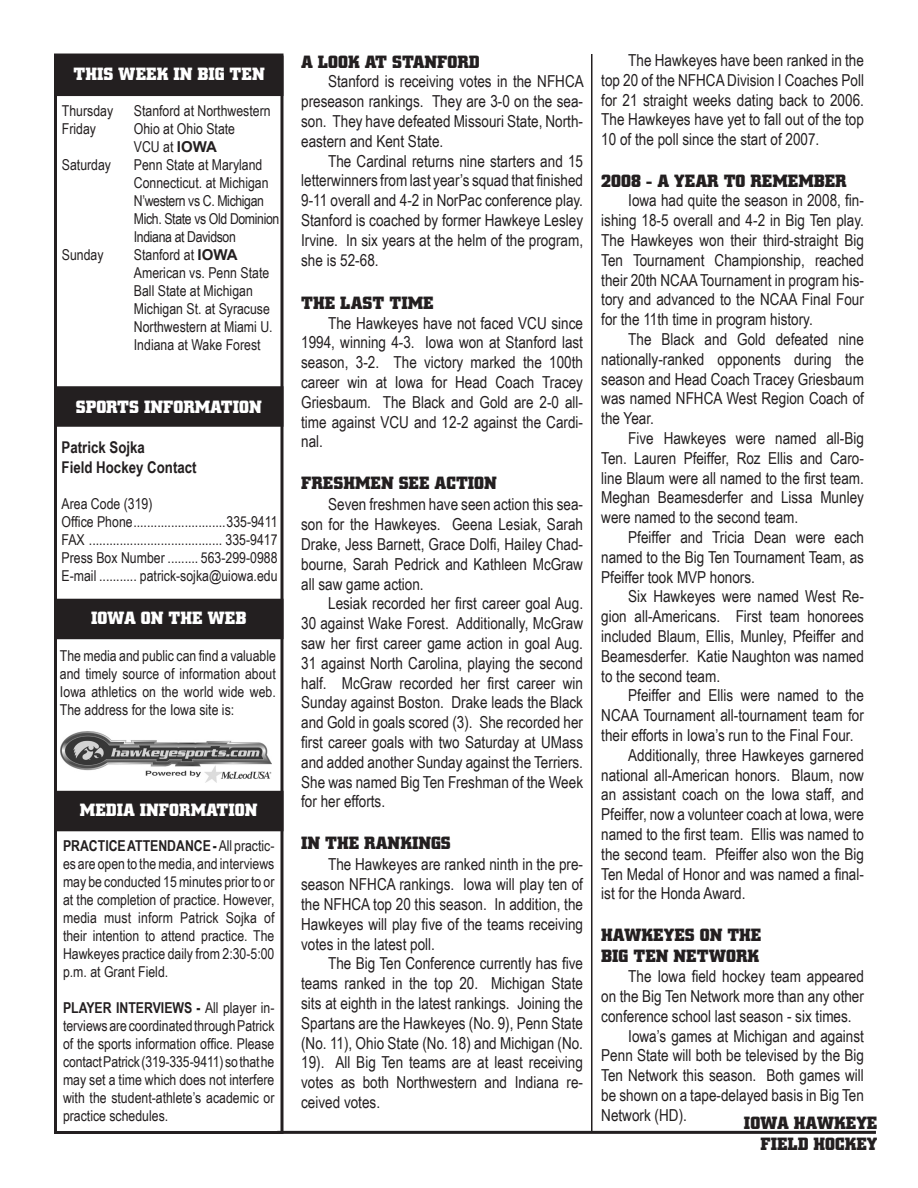
<style>
.page{position:relative;width:918px;height:1188px;background:#fff}
.page>*{position:absolute;margin:0;border:0;box-sizing:border-box;transform-origin:0 0}
.t1{font:700 18px "Square Slabserif 711 BT";color:#231f20}
.t2{font:700 18px "Square Slabserif 711 BT";color:#fff}
.t3{font:16.5px/19.8px "Arial Narrow";color:#231f20;text-align:justify}
.t4{font:700 16.2px "Arial Narrow";color:#231f20}
.t5{font:15px/18px "Arial Narrow";color:#231f20;text-align:justify}
.t6{font:15px "Arial Narrow";letter-spacing:-.025em;color:#231f20}
.s1{font-family:"Arial";font-weight:700}
.s2{font-weight:700}
</style>
<div class="page">
<div style="left:54px;top:54px;width:230px;height:1080px;border:3px solid #231f20"></div>
<div style="left:57px;top:59px;width:223px;height:34px;background:#231f20"></div>
<div style="left:54px;top:56px;width:230px;height:40px;border:6px solid #231f20"></div>
<div style="left:57px;top:389px;width:223px;height:35px;background:#231f20"></div>
<div style="left:54px;top:386px;width:230px;height:41px;border:6px solid #231f20"></div>
<div style="left:57px;top:794px;width:223px;height:34px;background:#231f20"></div>
<div style="left:54px;top:791px;width:230px;height:40px;border:6px solid #231f20"></div>
<div style="left:57px;top:602px;width:223px;height:34px;background:#231f20"></div>
<div style="left:54px;top:599px;width:230px;height:40px;border:6px solid #231f20"></div>
<hr style="left:277px;top:1131px;width:599px;height:3px;background:#231f20">
<img style="left:61px;top:731px;width:211px;height:52px">
<hr style="left:591px;top:54px;width:1px;height:1077px;background:#231f20">
<p class="t2" style="left:73px;top:62px;width:22px">THIS</p>
<p class="t2" style="left:118px;top:62px;width:147px">WEEK IN BIG TEN</p>
<p class="t5" style="left:62px;top:101px;width:53px">Thursday</p>
<p class="t5" style="left:134px;top:101px;width:138px">Stanford at Northwestern</p>
<p class="t5" style="left:62px;top:119px;width:36px">Friday</p>
<p class="t5" style="left:134px;top:119px;width:103px">Ohio at Ohio State</p>
<p class="t5" style="left:134px;top:137px;width:85px">VCU at <span class="s1">IOWA</span></p>
<p class="t5" style="left:62px;top:155px;width:51px">Saturday</p>
<p class="t5" style="left:134px;top:155px;width:130px">Penn State at Maryland</p>
<p class="t5" style="left:134px;top:173px;width:136px">Connecticut. at Michigan</p>
<p class="t6" style="left:134px;top:190px;width:132px">N’western vs C. Michigan</p>
<p class="t6" style="left:134px;top:208px;width:147px">Mich. State vs Old Dominion</p>
<p class="t6" style="left:134px;top:226px;width:103px">Indiana at Davidson</p>
<p class="t5" style="left:62px;top:245px;width:43px">Sunday</p>
<p class="t5" style="left:134px;top:245px;width:105px">Stanford at <span class="s1">IOWA</span></p>
<p class="t5" style="left:134px;top:263px;width:137px">American vs. Penn State</p>
<p class="t5" style="left:134px;top:281px;width:120px">Ball State at Michigan</p>
<p class="t5" style="left:134px;top:299px;width:138px">Michigan St. at Syracuse</p>
<p class="t5" style="left:134px;top:317px;width:140px">Northwestern at Miami U.</p>
<p class="t5" style="left:134px;top:335px;width:128px">Indiana at Wake Forest</p>
<p class="t2" style="left:76px;top:395px;width:43px">SPORTS</p>
<p class="t2" style="left:144px;top:395px;width:118px">INFORMATION</p>
<p class="t4" style="left:62px;top:435px;width:85px">Patrick Sojka</p>
<p class="t4" style="left:62px;top:455px;width:137px">Field Hockey Contact</p>
<p class="t5" style="left:62px;top:494px;width:92px">Area Code (319)</p>
<p class="t5" style="left:62px;top:512px;width:217px">Office Phone...........................335-9411</p>
<p class="t5" style="left:62px;top:530px;width:217px">FAX ....................................... 335-9417</p>
<p class="t5" style="left:62px;top:548px;width:217px">Press Box Number ......... 563-299-0988</p>
<p class="t5" style="left:62px;top:566px;width:217px">E-mail ........... patrick-sojka@uiowa.edu</p>
<p class="t2" style="left:91px;top:606px;width:157px">IOWA ON THE WEB</p>
<p class="t5" style="left:60px;top:646px;width:218px">The media and public can find a valuable and timely source of information about Iowa athletics on the world wide web.<br>The address for the Iowa site is:</p>
<p class="t2" style="left:80px;top:799px;width:178px">MEDIA INFORMATION</p>
<p class="t5" style="left:63px;top:836px;width:213px"><span class="s2">PRACTICE ATTENDANCE -</span> All practic&shy;es are open to the media, and interviews may be conducted 15 minutes prior to or at the completion of practice. However, media must inform Patrick Sojka of their intention to attend practice. The Hawkeyes practice daily from 2:30-5:00 p.m. at Grant Field.</p>
<p class="t5" style="left:63px;top:998px;width:213px"><span class="s2">PLAYER INTERVIEWS -</span> All player in&shy;terviewsarecoordinatedthroughPatrick of the sports information office. Please contactPatrick(319-335-9411)sothathe may set a time which does not interfere with the student-athlete’s academic or practice schedules.</p>
<p class="t1" style="left:301px;top:50px;width:29px">A LOOK</p>
<p class="t1" style="left:365px;top:50px;width:116px">AT STANFORD</p>
<p class="t3" style="left:301px;top:71px;width:284px;text-indent:27px">Stanford is receiving votes in the NFHCA preseason rankings. They are 3-0 on the sea&shy;son. They have defeated Missouri State, North&shy;eastern and Kent State.</p>
<p class="t3" style="left:301px;top:150px;width:283px;text-indent:27px">The Cardinal returns nine starters and 15 letterwinners fromlast year’s squad that finished 9-11 overall and 4-2 in NorPac conference play.<br>Stanford is coached by former Hawkeye Lesley Irvine. In six years at the helm of the program, she is 52-68.</p>
<p class="t1" style="left:301px;top:292px;width:121px">THE LAST TIME</p>
<p class="t3" style="left:301px;top:312px;width:283px;text-indent:27px">The Hawkeyes have not faced VCU since 1994, winning 4-3. Iowa won at Stanford last season, 3-2. The victory marked the 100th career win at Iowa for Head Coach Tracey Griesbaum. The Black and Gold are 2-0 all&shy;time against VCU and 12-2 against the Cardi&shy;nal.</p>
<p class="t1" style="left:301px;top:472px;width:197px">FRESHMEN SEE ACTION</p>
<p class="t3" style="left:301px;top:494px;width:283px;text-indent:27px">Seven freshmen have seen action this sea&shy;son for the Hawkeyes. Geena Lesiak, Sarah Drake, Jess Barnett, Grace Dolfi, Hailey Chad&shy;bourne, Sarah Pedrick and Kathleen McGraw all saw game action.</p>
<p class="t3" style="left:301px;top:593px;width:283px;text-indent:27px">Lesiak recorded her first career goal Aug.<br>30 against Wake Forest. Additionally, McGraw saw her first career game action in goal Aug.<br>31 against North Carolina, playing the second half. McGraw recorded her first career win Sunday against Boston. Drake leads the Black and Gold in goals scored (3). She recorded her first career goals with two Saturday at UMass and added another Sunday against the Terriers.<br>She was named Big Ten Freshman of the Week for her efforts.</p>
<p class="t1" style="left:301px;top:832px;width:151px">IN THE RANKINGS</p>
<p class="t3" style="left:301px;top:854px;width:283px;text-indent:27px">The Hawkeyes are ranked ninth in the pre&shy;season NFHCA rankings. Iowa will play ten of the NFHCA top 20 this season. In addition, the Hawkeyes will play five of the teams receiving votes in the latest poll.</p>
<p class="t3" style="left:301px;top:953px;width:283px;text-indent:27px">The Big Ten Conference currently has five teams ranked in the top 20. Michigan State sits at eighth in the latest rankings. Joining the Spartans are the Hawkeyes (No. 9), Penn State (No. 11), Ohio State (No. 18) and Michigan (No.<br>19). All Big Ten teams are at least receiving votes as both Northwestern and Indiana re&shy;ceived votes.</p>
<p class="t3" style="left:601px;top:50px;width:264px;text-indent:27px">The Hawkeyes have been ranked in the top 20 of the NFHCA Division I Coaches Poll for 21 straight weeks dating back to 2006.<br>The Hawkeyes have yet to fall out of the top 10 of the poll since the start of 2007.</p>
<p class="t1" style="left:601px;top:169px;width:174px">2008 - A YEAR TO REMEMBE</p>
<p class="t1" style="left:835px;top:169px;width:13px">R</p>
<p class="t3" style="left:601px;top:190px;width:264px;text-indent:27px">Iowa had quite the season in 2008, fin&shy;ishing 18-5 overall and 4-2 in Big Ten play.<br>The Hawkeyes won their third-straight Big Ten Tournament Championship, reached their 20th NCAA Tournament in program his&shy;tory and advanced to the NCAA Final Four for the 11th time in program history.</p>
<p class="t3" style="left:601px;top:329px;width:264px;text-indent:27px">The Black and Gold defeated nine nationally-ranked opponents during the season and Head Coach Tracey Griesbaum was named NFHCA West Region Coach of the Year.</p>
<p class="t3" style="left:601px;top:428px;width:264px;text-indent:27px">Five Hawkeyes were named all-Big Ten. Lauren Pfeiffer, Roz Ellis and Caro&shy;line Blaum were all named to the first team.<br>Meghan Beamesderfer and Lissa Munley were named to the second team.</p>
<p class="t3" style="left:601px;top:527px;width:264px;text-indent:27px">Pfeiffer and Tricia Dean were each named to the Big Ten Tournament Team, as Pfeiffer took MVP honors.</p>
<p class="t3" style="left:601px;top:586px;width:264px;text-indent:27px">Six Hawkeyes were named West Re&shy;gion all-Americans. First team honorees included Blaum, Ellis, Munley, Pfeiffer and Beamesderfer. Katie Naughton was named to the second team.</p>
<p class="t3" style="left:601px;top:685px;width:264px;text-indent:27px">Pfeiffer and Ellis were named to the NCAA Tournament all-tournament team for their efforts in Iowa’s run to the Final Four.</p>
<p class="t3" style="left:601px;top:744px;width:264px;text-indent:27px">Additionally, three Hawkeyes garnered national all-American honors. Blaum, now an assistant coach on the Iowa staff, and Pfeiffer, now a volunteer coach at Iowa, were named to the first team. Ellis was named to the second team. Pfeiffer also won the Big Ten Medal of Honor and was named a final&shy;ist for the Honda Award.</p>
<p class="t1" style="left:601px;top:923px;width:25px">HAWKEYE</p>
<p class="t1" style="left:685px;top:923px;width:77px">S ON THE</p>
<p class="t1" style="left:601px;top:945px;width:159px">BIG TEN NETWORK</p>
<p class="t3" style="left:601px;top:966px;width:264px;text-indent:27px">The Iowa field hockey team appeared on the Big Ten Network more than any other conference school last season - six times.</p>
<p class="t3" style="left:601px;top:1025px;width:264px;text-indent:27px">Iowa’s games at Michigan and against Penn State will both be televised by the Big Ten Network this season. Both games will be shown on a tape-delayed basis in Big Ten Network (HD).</p>
<p class="t1" style="left:744px;top:1111px;width:135px">IOWA HAWKEYE</p>
<p class="t1" style="left:760px;top:1133px;width:119px">FIELD HOCKEY</p>
</div>
